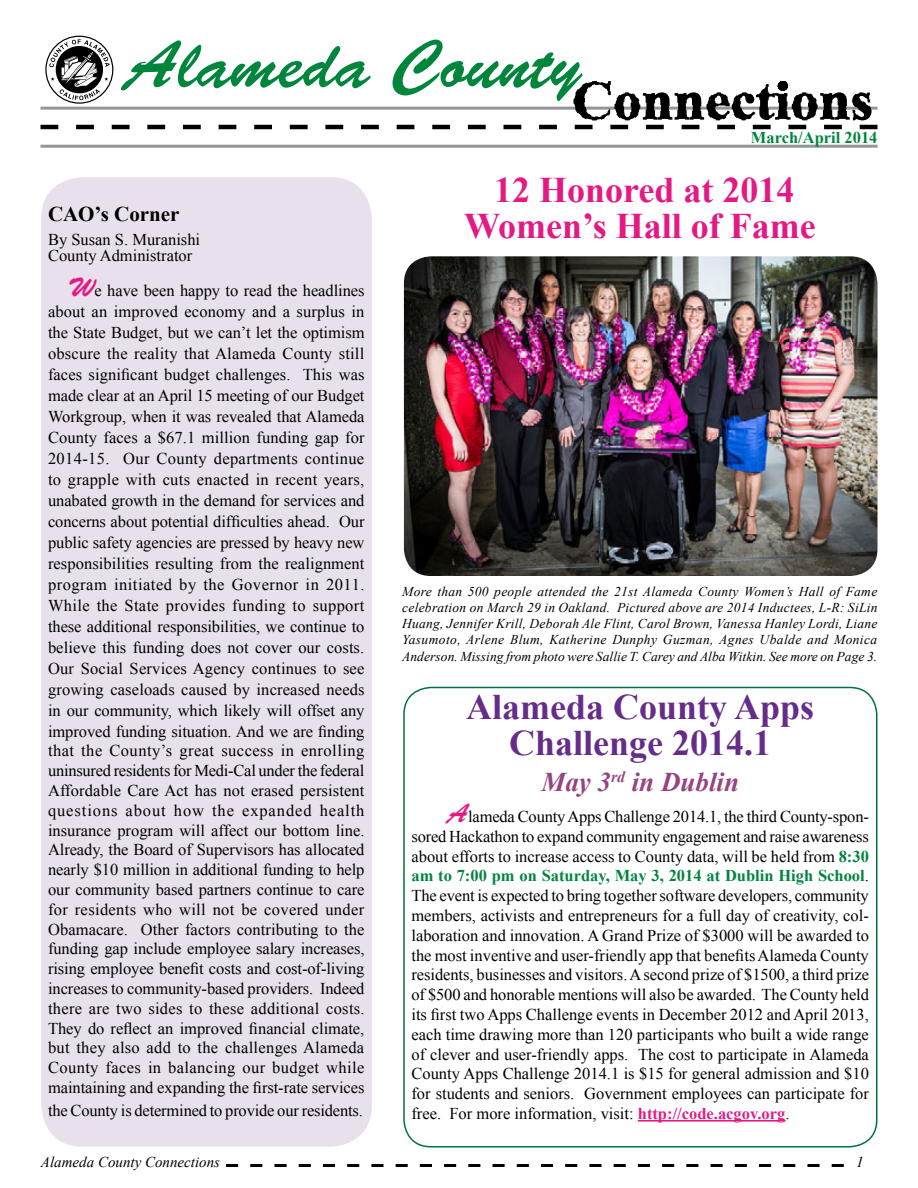
<style>
.page{position:relative;width:918px;height:1188px;background:#fff}
.page>*{position:absolute;margin:0;border:0;box-sizing:border-box;transform-origin:0 0}
.t1{font:67.5px "Brush Script Std";color:#00863c}
.t2{font:700 36px/36px "Times New Roman";color:#e51983;text-align:center}
.t3{font:700 36px/36px "Times New Roman";color:#652d89;text-align:center}
.t4{font:italic 700 27px "Times New Roman";color:#964481}
.t5{font:700 21px "Times New Roman";color:#000}
.t6{font:16.5px/20.4px "Times New Roman";color:#000;text-align:justify}
.t7{font:700 16.5px "Times New Roman";color:#00863c}
.t8{font:italic 15px "Times New Roman";color:#000}
.t9{font:italic 13.5px/16.2px "Times New Roman";letter-spacing:.005em;color:#000;text-align:justify}
.s1{font-family:"Brush Script Std";font-size:27px;color:#e51983}
.s2{font-weight:700;color:#00853f}
.s3{font-weight:700;color:#e51983}
</style>
<div class="page">
<svg style="left:226px;top:1164px;width:618px;height:3px"></svg>
<hr style="left:40px;top:145px;width:838px;height:3px;background:#939598">
<svg style="left:40px;top:39px;width:838px;height:90px"></svg>
<img style="left:404px;top:256px;width:474px;height:320px">
<hr style="left:638px;top:1120px;width:147px;height:2px;background:#e51983">
<div style="left:403px;top:687px;width:475px;height:461px;border:2px solid #00723f;border-radius:27px"></div>
<div style="left:41px;top:177px;width:331px;height:970px;background:#e8e1ec;border-radius:41px"></div>
<h1 class="t1" style="left:126px;top:27px;width:457px">Alameda County</h1>
<p class="t7" style="left:751px;top:126px;width:128px">March/April 2014</p>
<p class="t5" style="left:48px;top:200px;width:133px">CAO’s Corner</p>
<p class="t6" style="left:48px;top:231px;width:154px;line-height:16.5px">By Susan S. Muranishi<br>County Administrator</p>
<p class="t6" style="left:48px;top:280px;width:318px;text-indent:20px"><span class="s1">W</span>e have been happy to read the headlines about an improved economy and a surplus in the State Budget, but we can’t let the optimism obscure the reality that Alameda County still faces significant budget challenges. This was made clear at an April 15 meeting of our Budget Workgroup, when it was revealed that Alameda County faces a $67.1 million funding gap for 2014-15. Our County departments continue to grapple with cuts enacted in recent years, unabated growth in the demand for services and concerns about potential difficulties ahead. Our public safety agencies are pressed by heavy new responsibilities resulting from the realignment program initiated by the Governor in 2011.<br>While the State provides funding to support these additional responsibilities, we continue to believe this funding does not cover our costs.<br>Our Social Services Agency continues to see growing caseloads caused by increased needs in our community, which likely will offset any improved funding situation. And we are finding that the County’s great success in enrolling uninsured residents for Medi-Cal under the federal Affordable Care Act has not erased persistent questions about how the expanded health insurance program will affect our bottom line.<br>Already, the Board of Supervisors has allocated nearly $10 million in additional funding to help our community based partners continue to care for residents who will not be covered under Obamacare. Other factors contributing to the funding gap include employee salary increases, rising employee benefit costs and cost-of-living increases to community-based providers. Indeed there are two sides to these additional costs.<br>They do reflect an improved financial climate, but they also add to the challenges Alameda County faces in balancing our budget while maintaining and expanding the first-rate services</p>
<p class="t6" style="left:48px;top:1100px;width:316px">the County is determined to provide our residents.</p>
<h2 class="t2" style="left:464px;top:171px;width:353px">12 Honored at 2014<br>Women’s Hall of Fame</h2>
<p class="t9" style="left:402px;top:583px;width:477px">More than 500 people attended the 21st Alameda County Women’s Hall of Fame celebration on March 29 in Oakland. Pictured above are 2014 Inductees, L-R: SiLin Huang, Jennifer Krill, Deborah Ale Flint, Carol Brown, Vanessa Hanley Lordi, Liane Yasumoto, Arlene Blum, Katherine Dunphy Guzman, Agnes Ubalde and Monica Anderson. Missing from photo were Sallie T. Carey and Alba Witkin. See more on Page 3.</p>
<h2 class="t3" style="left:466px;top:688px;width:350px">Alameda County Apps<br>Challenge 2014.1</h2>
<h3 class="t4" style="left:541px;top:764px;width:199px">May 3<sup>rd</sup> in Dublin</h3>
<p class="t6" style="left:411px;top:806px;width:459px;line-height:19.8px;text-indent:36px"><span class="s1">A</span>lameda County Apps Challenge 2014.1, the third County-spon&shy;sored Hackathon to expand community engagement and raise awareness about efforts to increase access to County data, will be held from <span class="s2">8:30 am to 7:00 pm on Saturday, May 3, 2014 at Dublin High School</span>.<br>The event is expected to bring together software developers, community members, activists and entrepreneurs for a full day of creativity, col&shy;laboration and innovation. A Grand Prize of $3000 will be awarded to the most inventive and user-friendly app that benefits Alameda County residents, businesses and visitors. A second prize of $1500, a third prize of $500 and honorable mentions will also be awarded. The County held its first two Apps Challenge events in December 2012 and April 2013, each time drawing more than 120 participants who built a wide range of clever and user-friendly apps. The cost to participate in Alameda County Apps Challenge 2014.1 is $15 for general admission and $10 for students and seniors. Government employees can participate for free. For more information, visit: <span class="s3">http://code.acgov.org</span>.</p>
<p class="t8" style="left:41px;top:1152px;width:181px">Alameda County Connections</p>
<p class="t8" style="left:856px;top:1152px;width:9px">1</p>
</div>
